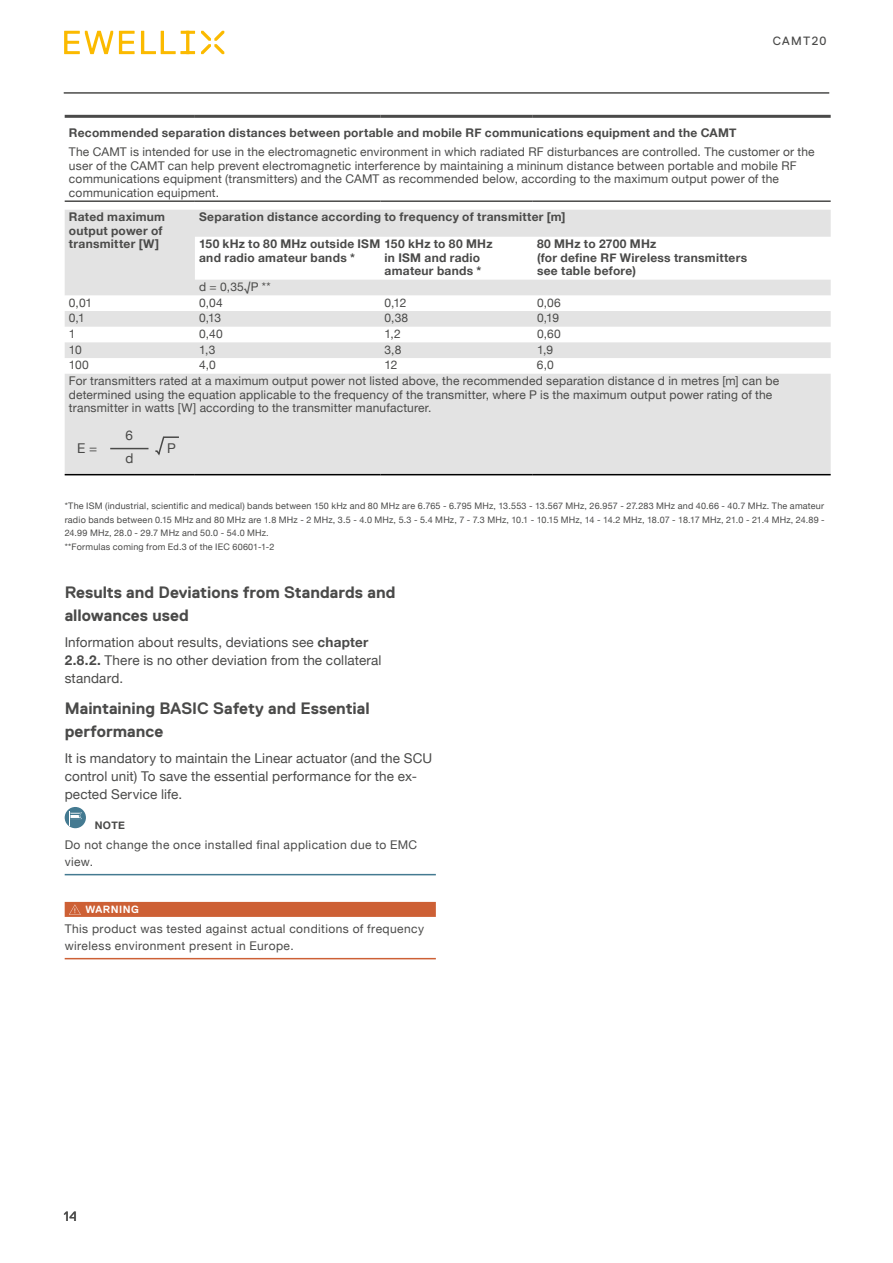
<style>
.page{position:relative;width:893px;height:1263px;background:#fff}
.page>*{position:absolute;margin:0;border:0;box-sizing:border-box;transform-origin:0 0}
.t1{font:700 16.5px/22.5px "Replica Std";color:#4a4a49}
.t2{font:13.5px/18px "Helvetica Neue";letter-spacing:.01em;color:#4a4a49}
.t3{font:13.5px "Replica Std";color:#4a4a49}
.t4{font:12px/13.5px "Helvetica Neue";letter-spacing:.015em;color:#4a4a49}
.t5{font:700 12px/13.5px "Helvetica Neue";letter-spacing:.025em;color:#4a4a49}
.t6{font:12px/16.5px "Helvetica Neue";letter-spacing:.035em;color:#4a4a49}
.t7{font:12px "Replica Std";letter-spacing:.11em;color:#4a4a49}
.t8{font:700 10.5px "Replica Std";letter-spacing:.045em;color:#fff}
.t9{font:700 10.5px "Helvetica Neue";color:#4a4a49}
.t10{font:9px/13.5px "Helvetica Neue";letter-spacing:.02em;color:#4a4a49}
.s1{font-weight:700}
</style>
<div class="page">
<svg style="left:64px;top:31px;width:131px;height:23px"></svg>
<svg style="left:201px;top:31px;width:23px;height:23px"></svg>
<hr style="left:64px;top:93px;width:765px;height:1px;background:#4a4a49">
<hr style="left:65px;top:874px;width:371px;height:1px;background:#447a91">
<div style="left:65px;top:902px;width:371px;height:15px;background:#cd6035"></div>
<hr style="left:65px;top:958px;width:371px;height:1px;background:#cd6035">
<svg style="left:65px;top:210px;width:766px;height:264px;fill:#e3e3e3"></svg>
<hr style="left:65px;top:115px;width:130px;height:3px;background:#4a4a49">
<hr style="left:195px;top:115px;width:185px;height:3px;background:#4a4a49">
<hr style="left:380px;top:115px;width:153px;height:3px;background:#4a4a49">
<hr style="left:533px;top:115px;width:298px;height:3px;background:#4a4a49">
<hr style="left:65px;top:474px;width:130px;height:1px;background:#000">
<hr style="left:195px;top:474px;width:185px;height:1px;background:#000">
<hr style="left:380px;top:474px;width:153px;height:1px;background:#000">
<hr style="left:533px;top:474px;width:298px;height:1px;background:#000">
<hr style="left:65px;top:200px;width:130px;height:2px;background:#4a4a49">
<hr style="left:195px;top:200px;width:185px;height:2px;background:#4a4a49">
<hr style="left:380px;top:200px;width:153px;height:2px;background:#4a4a49">
<hr style="left:533px;top:200px;width:298px;height:2px;background:#4a4a49">
<hr style="left:110px;top:448px;width:38px;height:1px;background:#4a4a49">
<svg style="left:154px;top:436px;width:26px;height:21px"></svg>
<div style="left:65px;top:807px;width:21px;height:21px;background:#447a91;border-radius:50%"></div>
<svg style="left:69px;top:811px;width:13px;height:15px"></svg>
<svg style="left:69px;top:904px;width:12px;height:11px"></svg>
<p class="t7" style="left:773px;top:34px;width:55px">CAMT20</p>
<p class="t5" style="left:69px;top:126px;width:669px">Recommended separation distances between portable and mobile RF communications equipment and the CAMT</p>
<p class="t4" style="left:69px;top:146px;width:747px">The CAMT is intended for use in the electromagnetic environment in which radiated RF disturbances are controlled. The customer or the user of the CAMT can help prevent electromagnetic interference by maintaining a mininum distance between portable and mobile RF communications equipment (transmitters) and the CAMT as recommended below, according to the maximum output power of the communication equipment.</p>
<p class="t5" style="left:69px;top:211px;width:98px">Rated maximum output power of transmitter [W]</p>
<p class="t5" style="left:199px;top:211px;width:368px">Separation distance according to frequency of transmitter [m]</p>
<p class="t5" style="left:199px;top:238px;width:295px">150 kHz to 80 MHz outside ISM 150 kHz to 80 MHz and radio amateur bands *</p>
<p class="t5" style="left:537px;top:238px;width:212px">80 MHz to 2700 MHz<br>(for define RF Wireless transmitters see table before)</p>
<p class="t5" style="left:385px;top:251px;width:98px">in ISM and radio amateur bands *</p>
<p class="t4" style="left:199px;top:281px;width:73px">d = 0,35√P **</p>
<p class="t4" style="left:69px;top:296px;width:25px">0,01</p>
<p class="t4" style="left:199px;top:296px;width:25px">0,04</p>
<p class="t4" style="left:385px;top:296px;width:23px">0,12</p>
<p class="t4" style="left:537px;top:296px;width:25px">0,06</p>
<p class="t4" style="left:69px;top:312px;width:17px">0,1</p>
<p class="t4" style="left:199px;top:312px;width:23px">0,13</p>
<p class="t4" style="left:385px;top:312px;width:25px">0,38</p>
<p class="t4" style="left:537px;top:312px;width:23px">0,19</p>
<p class="t4" style="left:69px;top:328px;width:8px">1</p>
<p class="t4" style="left:199px;top:328px;width:25px">0,40</p>
<p class="t4" style="left:384px;top:328px;width:18px">1,2</p>
<p class="t4" style="left:537px;top:328px;width:25px">0,60</p>
<p class="t4" style="left:69px;top:343px;width:14px">10</p>
<p class="t4" style="left:199px;top:343px;width:18px">1,3</p>
<p class="t4" style="left:384px;top:343px;width:18px">3,8</p>
<p class="t4" style="left:537px;top:343px;width:18px">1,9</p>
<p class="t4" style="left:69px;top:359px;width:21px">100</p>
<p class="t4" style="left:199px;top:359px;width:18px">4,0</p>
<p class="t4" style="left:384px;top:359px;width:14px">12</p>
<p class="t4" style="left:69px;top:358px;width:712px;line-height:15.6px;text-indent:468px">6,0<br>For transmitters rated at a maximum output power not listed above, the recommended separation distance d in metres [m] can be</p>
<p class="t4" style="left:69px;top:388px;width:705px">determined using the equation applicable to the frequency of the transmitter, where P is the maximum output power rating of the transmitter in watts [W] according to the transmitter manufacturer.</p>
<p class="t2" style="left:77px;top:440px;width:22px">E =</p>
<p class="t2" style="left:167px;top:440px;width:10px">P</p>
<p class="t2" style="left:125px;top:425px;width:10px;line-height:22.6px">6 d</p>
<p class="t10" style="left:65px;top:500px;width:762px">*The ISM (industrial, scientific and medical) bands between 150 kHz and 80 MHz are 6.765 - 6.795 MHz, 13.553 - 13.567 MHz, 26.957 - 27.283 MHz and 40.66 - 40.7 MHz. The amateur radio bands between 0.15 MHz and 80 MHz are 1.8 MHz - 2 MHz, 3.5 - 4.0 MHz, 5.3 - 5.4 MHz, 7 - 7.3 MHz, 10.1 - 10.15 MHz, 14 - 14.2 MHz, 18.07 - 18.17 MHz, 21.0 - 21.4 MHz, 24.89 - 24.99 MHz, 28.0 - 29.7 MHz and 50.0 - 54.0 MHz.<br>**Formulas coming from Ed.3 of the IEC 60601-1-2</p>
<h1 class="t1" style="left:65px;top:581px;width:332px">Results and Deviations from Standards and allowances used</h1>
<p class="t2" style="left:65px;top:634px;width:318px">Information about results, deviations see <span class="s1">chapter<br>2.8.2.</span> There is no other deviation from the collateral standard.</p>
<h1 class="t1" style="left:65px;top:697px;width:307px">Maintaining BASIC Safety and Essential performance</h1>
<p class="t2" style="left:65px;top:750px;width:369px">It is mandatory to maintain the Linear actuator (and the SCU control unit) To save the essential performance for the ex&shy;pected Service life.</p>
<p class="t9" style="left:95px;top:817px;width:32px">NOTE</p>
<p class="t6" style="left:65px;top:837px;width:354px">Do not change the once installed final application due to EMC view.</p>
<p class="t8" style="left:85px;top:903px;width:55px">WARNING</p>
<p class="t6" style="left:65px;top:921px;width:361px">This product was tested against actual conditions of frequency wireless environment present in Europe.</p>
<p class="t3" style="left:64px;top:1209px;width:15px">14</p>
</div>
